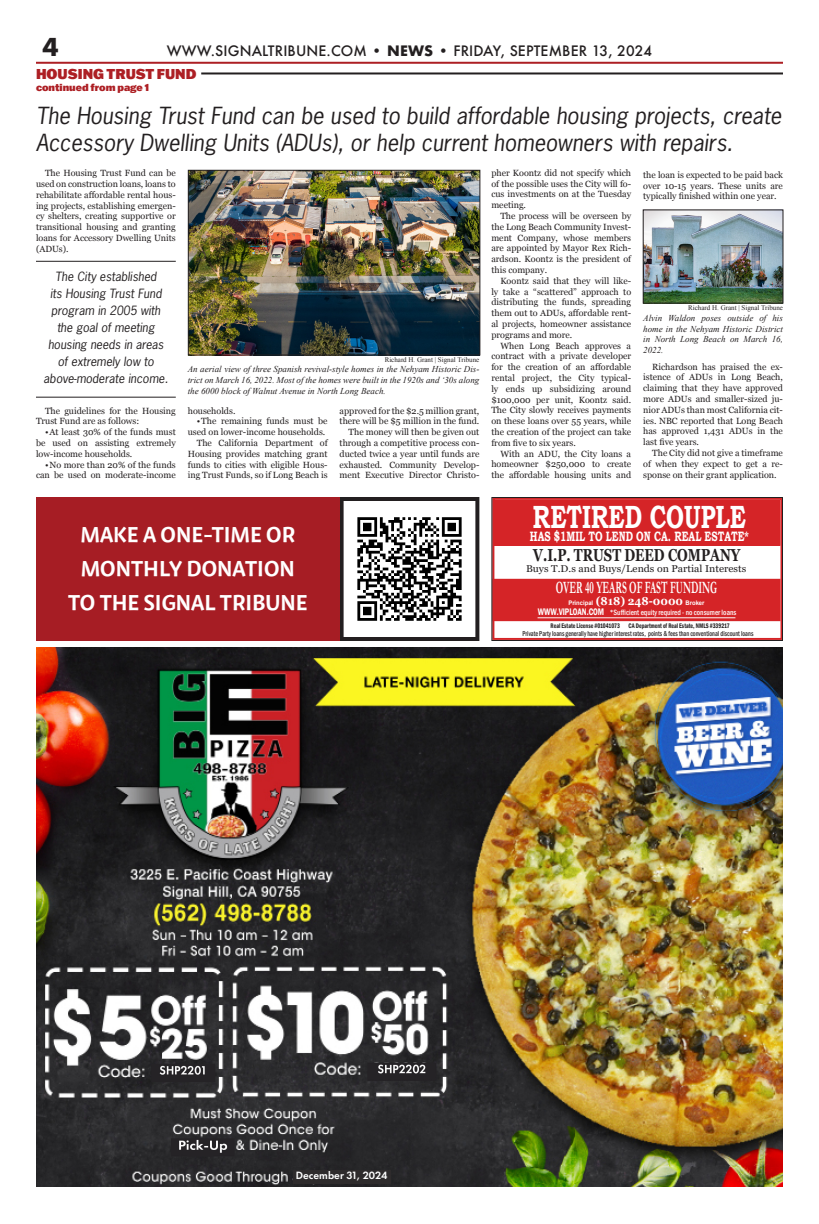
<style>
.page{position:relative;width:819px;height:1224px;background:#fff}
.page>*{position:absolute;margin:0;border:0;box-sizing:border-box;transform-origin:0 0}
.t1{font:700 32.1px "Bookman Old Style";color:#fff;scale:.7 1}
.t2{font:700 24px "Futura";color:#231f20}
.t3{font:italic 22.2px/26.6px "News Gothic Std";color:#231f20}
.t4{font:700 22px/34px "Private Sans";color:#fff}
.t5{font:700 17.4px "Garamond";color:#fff;scale:.54 1}
.t6{font:700 17.3px "Georgia";color:#231f20;scale:.75 1}
.t7{font:500 14px "Futura";letter-spacing:.01em;color:#231f20}
.t8{font:900 14px "Franklin Gothic ATF";color:#ad1f24}
.t9{font:700 13.6px "Bookman Old Style";color:#fff;scale:.7 1}
.t10{font:italic 12px/17px "News Gothic Std";color:#231f20;text-align:center}
.t11{font:600 11px "Futura PT";color:#fff}
.t12{font:900 10px "Franklin Gothic ATF";color:#ad1f24}
.t13{font:9.9px "Georgia";color:#231f20;scale:1.07 1}
.t14{font:9px/10.8px "Georgia";color:#231f20;text-align:justify}
.t15{font:italic 9px/10.8px "Times New Roman";color:#231f20;text-align:justify}
.t16{font:500 condensed 7.9px "Franklin Gothic";color:#fff;scale:.93 1}
.t17{font:500 condensed 7.3px "Franklin Gothic";color:#231f20;scale:.84 1}
.t18{font:7px "Times New Roman";color:#231f20}
.t19{font:600 condensed 6.8px "Franklin Gothic";color:#231f20;scale:.84 1}
.t20{font:700 6.3px "Arial";color:#fff;scale:.93 1}
.s1{font-weight:700}
.s2{font-family:"Georgia";font-size:11.5px}
.s3{font-weight:600;font-stretch:normal;font-size:9.8px}
</style>
<div class="page">
<hr style="left:36px;top:62px;width:747px;height:2px;background:#ad1f24">
<img style="left:36px;top:647px;width:747px;height:540px">
<div style="left:293px;top:1171px;width:97px;height:13px;background:#2e2b2c"></div>
<div style="left:492px;top:498px;width:290px;height:142px;border:2px solid #d52427"></div>
<div style="left:494px;top:500px;width:286px;height:45px;background:#d52427"></div>
<div style="left:494px;top:499px;width:286px;height:47px;border:1px solid #d52427"></div>
<div style="left:493px;top:579px;width:287px;height:42px;background:#d52427"></div>
<hr style="left:538px;top:618px;width:197px;height:1px;background:#fff">
<div style="left:491px;top:497px;width:292px;height:144px;border:1px solid #231f20"></div>
<img style="left:357px;top:517px;width:105px;height:104px">
<div style="left:340px;top:497px;width:139px;height:144px;border:4px solid #231f20"></div>
<div style="left:36px;top:497px;width:304px;height:144px;background:#a61d24"></div>
<hr style="left:201px;top:72px;width:582px;height:2px;background:#231f20">
<img style="left:190px;top:172px;width:288px;height:182px">
<div style="left:188px;top:170px;width:292px;height:186px;border:1px solid #231f20"></div>
<img style="left:645px;top:211px;width:137px;height:91px">
<div style="left:643px;top:209px;width:141px;height:95px;border:1px solid #231f20"></div>
<hr style="left:36px;top:261px;width:140px;height:1px;background:#231f20">
<hr style="left:36px;top:397px;width:140px;height:1px;background:#231f20">
<p class="t2" style="left:43px;top:29px;width:18px">4</p>
<p class="t7" style="left:167px;top:41px;width:487px">WWW.SIGNALTRIBUNE.COM • <span class="s1">NEWS •</span> FRIDAY, SEPTEMBER 13, 2024</p>
<p class="t8" style="left:36px;top:65px;width:162px">HOUSING TRUST FUND</p>
<p class="t12" style="left:36px;top:81px;width:115px">continued from page 1</p>
<p class="t3" style="left:36px;top:103px;width:747px">The Housing Trust Fund can be used to build affordable housing projects, create<br>Accessory Dwelling Units (ADUs), or help current homeowners with repairs.</p>
<p class="t14" style="left:36px;top:167px;width:141px;text-indent:9px">The Housing Trust Fund can be used on construction loans, loans to rehabilitate affordable rental hous&shy;ing projects, establishing emergen&shy;cy shelters, creating supportive or transitional housing and granting loans for Accessory Dwelling Units (ADUs).</p>
<p class="t14" style="left:491px;top:167px;width:141px">pher Koontz did not specify which of the possible uses the City will fo&shy;cus investments on at the Tuesday meeting.</p>
<p class="t14" style="left:491px;top:210px;width:141px;text-indent:9px">The process will be overseen by the Long Beach Community Invest&shy;ment Company, whose members are appointed by Mayor Rex Rich&shy;ardson. Koontz is the president of this company.</p>
<p class="t14" style="left:491px;top:275px;width:141px;text-indent:9px">Koontz said that they will like&shy;ly take a “scattered” approach to distributing the funds, spreading them out to ADUs, affordable rent&shy;al projects, homeowner assistance programs and more.</p>
<p class="t14" style="left:491px;top:340px;width:141px;text-indent:9px">When Long Beach approves a contract with a private developer for the creation of an affordable rental project, the City typical&shy;ly ends up subsidizing around $100,000 per unit, Koontz said.<br>The City slowly receives payments on these loans over 55 years, while the creation of the project can take from five to six years.</p>
<p class="t14" style="left:491px;top:448px;width:141px;text-indent:9px">With an ADU, the City loans a homeowner $250,000 to create the affordable housing units and</p>
<p class="t14" style="left:643px;top:169px;width:141px">the loan is expected to be paid back over 10-15 years. These units are typically finished within one year.</p>
<p class="t10" style="left:44px;top:269px;width:126px">The City established<br>its Housing Trust Fund program in 2005 with the goal of meeting housing needs in areas of extremely low to above-moderate income.</p>
<p class="t18" style="left:688px;top:303px;width:96px">Richard H. Grant | Signal Tribune</p>
<p class="t15" style="left:643px;top:312px;width:141px">Alvin Waldon poses outside of his home in the Nehyam Historic District in North Long Beach on March 16, 2022.</p>
<p class="t18" style="left:385px;top:355px;width:96px">Richard H. Grant | Signal Tribune</p>
<p class="t15" style="left:188px;top:364px;width:293px">An aerial view of three Spanish revival-style homes in the Nehyam Historic Dis&shy;trict on March 16, 2022. Most of the homes were built in the 1920s and ‘30s along the 6000 block of Walnut Avenue in North Long Beach.</p>
<p class="t14" style="left:643px;top:361px;width:141px;text-indent:9px">Richardson has praised the ex&shy;istence of ADUs in Long Beach, claiming that they have approved more ADUs and smaller-sized ju&shy;nior ADUs than most California cit&shy;ies. NBC reported that Long Beach has approved 1,431 ADUs in the last five years.</p>
<p class="t14" style="left:643px;top:447px;width:141px;text-indent:9px">The City did not give a timeframe of when they expect to get a re&shy;sponse on their grant application.</p>
<p class="t14" style="left:340px;top:405px;width:141px">approved for the $2.5 million grant, there will be $5 million in the fund.</p>
<p class="t14" style="left:340px;top:426px;width:141px;text-indent:9px">The money will then be given out through a competitive process con&shy;ducted twice a year until funds are exhausted. Community Develop&shy;ment Executive Director Christo-</p>
<p class="t14" style="left:36px;top:405px;width:141px;text-indent:9px">The guidelines for the Housing<br>Trust Fund are as follows:</p>
<p class="t14" style="left:36px;top:426px;width:141px;text-indent:9px">•At least 30% of the funds must be used on assisting extremely low-income households.</p>
<p class="t14" style="left:36px;top:459px;width:141px;text-align:right">•No more than 20% of the funds can be used on moderate-income</p>
<p class="t14" style="left:188px;top:405px;width:49px">households.</p>
<p class="t14" style="left:188px;top:416px;width:141px;text-align:right">•The remaining funds must be used on lower-income households.</p>
<p class="t14" style="left:188px;top:437px;width:141px;text-indent:9px">The California Department of Housing provides matching grant funds to cities with eligible Hous&shy;ing Trust Funds, so if Long Beach is</p>
<p class="t4" style="left:81px;top:517px;width:216px">MAKE A ONE-TIME OR<br>MONTHLY DONATION</p>
<p class="t4" style="left:68px;top:585px;width:241px">TO THE SIGNAL TRIBUNE</p>
<p class="t1" style="left:533px;top:494px;width:306px">RETIRED COUPLE</p>
<p class="t9" style="left:530px;top:527px;width:314px">HAS $1MIL TO LEND ON CA. REAL ESTATE*</p>
<p class="t6" style="left:533px;top:544px;width:278px">V.I.P. TRUST DEED COMPANY</p>
<p class="t5" style="left:556px;top:576px;width:300px">OVER 40 YEARS OF FAST FUNDING</p>
<p class="t20" style="left:568px;top:598px;width:148px">Principal <span class="s2">(818) 248-0000</span> Broker</p>
<p class="t16" style="left:538px;top:608px;width:215px"><span class="s3">WWW.VIPLOAN.COM</span> *Sufficient equity required - no consumer loans</p>
<p class="t19" style="left:551px;top:621px;width:84px">Real Estate License #01041073</p>
<p class="t17" style="left:523px;top:629px;width:276px">Private Party loans generally have higher interest rates, points &amp; fees than conventional discount loans</p>
<p class="t13" style="left:526px;top:563px;width:207px">Buys T.D.s and Buys/Lends on Partial Interests</p>
<p class="t19" style="left:629px;top:621px;width:122px">CA Department of Real Estate, NMLS #339217</p>
<p class="t11" style="left:296px;top:1169px;width:93px">December 31, 2024</p>
</div>
